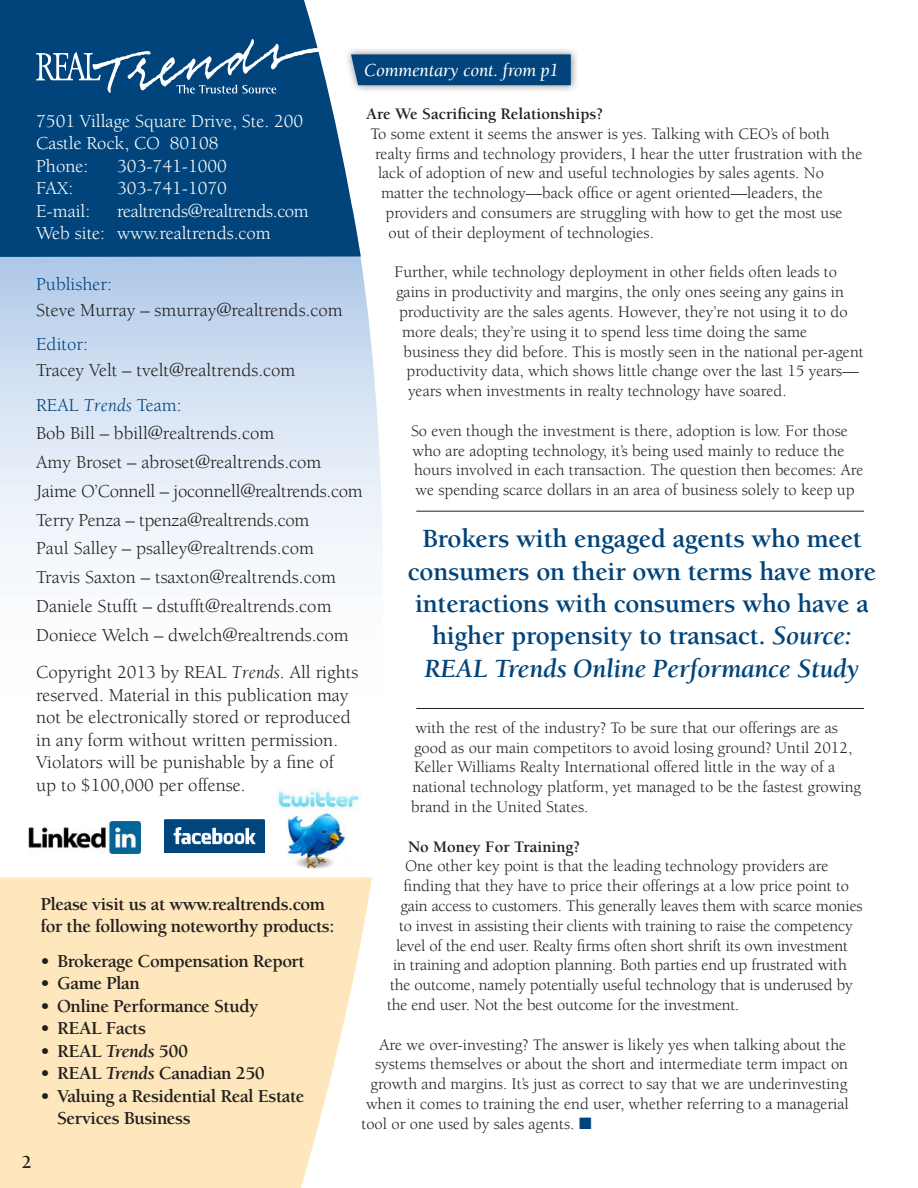
<style>
.page{position:relative;width:918px;height:1188px;background:#fff}
.page>*{position:absolute;margin:0;border:0;box-sizing:border-box;transform-origin:0 0}
.t1{font:700 27px/32.4px "Berkeley";letter-spacing:-.01em;color:#00447b;text-align:center}
.t2{font:18.75px/22.5px "Berkeley";color:#231f20}
.t3{font:700 18.75px/22.5px "Berkeley";letter-spacing:-.025em;color:#231f20}
.t4{font:18.75px "Berkeley";color:#fff}
.t5{font:18.75px "Berkeley";color:#00447b}
.t6{font:18.75px "Berkeley";letter-spacing:-.02em;color:#fff}
.t7{font:italic 18.75px "Berkeley";letter-spacing:-.01em;color:#fff}
.t8{font:16.5px/19.8px "Berkeley";color:#231f20}
.t9{font:700 16.5px "Berkeley";color:#231f20}
.s1{font-style:italic}
.s2{color:#00447b}
</style>
<div class="page">
<svg style="left:0;top:257px;width:382px;height:621px"></svg>
<div style="left:0;top:0;width:361px;height:257px;background:#00447b"></div>
<svg style="left:36px;top:39px;width:289px;height:55px;background:#2c6491"></svg>
<img style="left:164px;top:820px;width:101px;height:33px">
<img style="left:29px;top:822px;width:111px;height:32px">
<div style="left:343px;top:46px;width:236px;height:48px;background:#231f20;opacity:.55"></div>
<div style="left:351px;top:54px;width:220px;height:31px;background:#00447b"></div>
<img style="left:277px;top:788px;width:84px;height:84px">
<svg style="left:0;top:878px;width:372px;height:310px;background:#fee8c1"></svg>
<hr style="left:416px;top:511px;width:448px;height:1px;background:#231f20">
<hr style="left:416px;top:708px;width:448px;height:1px;background:#231f20">
<p class="t7" style="left:364px;top:60px;width:196px">Commentary cont. from p1</p>
<p class="t9" style="left:366px;top:105px;width:239px">Are We Sacrificing Relationships?</p>
<p class="t8" style="left:370px;top:124px;width:461px">To some extent it seems the answer is yes. Talking with CEO’s of both</p>
<p class="t8" style="left:375px;top:144px;width:489px">realty firms and technology providers, I hear the utter frustration with the</p>
<p class="t8" style="left:378px;top:164px;width:448px">lack of adoption of new and useful technologies by sales agents. No</p>
<p class="t8" style="left:381px;top:183px;width:443px">matter the technology—back office or agent oriented—leaders, the</p>
<p class="t8" style="left:386px;top:203px;width:459px">providers and consumers are struggling with how to get the most use</p>
<p class="t8" style="left:388px;top:223px;width:267px">out of their deployment of technologies.</p>
<p class="t8" style="left:394px;top:263px;width:444px">Further, while technology deployment in other fields often leads to</p>
<p class="t8" style="left:396px;top:282px;width:450px">gains in productivity and margins, the only ones seeing any gains in</p>
<p class="t8" style="left:399px;top:302px;width:450px">productivity are the sales agents. However, they’re not using it to do</p>
<p class="t8" style="left:402px;top:322px;width:407px">more deals; they’re using it to spend less time doing the same</p>
<p class="t8" style="left:404px;top:342px;width:462px">business they did before. This is mostly seen in the national per-agent</p>
<p class="t8" style="left:406px;top:362px;width:454px">productivity data, which shows little change over the last 15 years—</p>
<p class="t8" style="left:408px;top:381px;width:380px">years when investments in realty technology have soared.</p>
<p class="t8" style="left:411px;top:421px;width:454px">So even though the investment is there, adoption is low. For those who are adopting technology, it’s being used mainly to reduce the hours involved in each transaction. The question then becomes: Are we spending scarce dollars in an area of business solely to keep up</p>
<p class="t4" style="left:36px;top:111px;width:269px">7501 Village Square Drive, Ste. 200</p>
<p class="t4" style="left:36px;top:133px;width:184px">Castle Rock, CO 80108</p>
<p class="t4" style="left:36px;top:156px;width:54px">Phone:</p>
<p class="t4" style="left:117px;top:156px;width:111px">303-741-1000</p>
<p class="t4" style="left:36px;top:178px;width:38px">FAX:</p>
<p class="t4" style="left:117px;top:178px;width:111px">303-741-1070</p>
<p class="t4" style="left:36px;top:201px;width:56px">E-mail:</p>
<p class="t6" style="left:117px;top:201px;width:193px">realtrends@realtrends.com</p>
<p class="t4" style="left:36px;top:223px;width:236px">Web site: www.realtrends.com</p>
<p class="t5" style="left:36px;top:274px;width:77px">Publisher:</p>
<p class="t2" style="left:36px;top:299px;width:308px">Steve Murray – smurray@realtrends.com</p>
<p class="t5" style="left:36px;top:335px;width:53px">Editor:</p>
<p class="t2" style="left:36px;top:359px;width:261px">Tracey Velt – tvelt@realtrends.com</p>
<p class="t5" style="left:36px;top:395px;width:147px">REAL <span class="s1">Trends</span> Team:</p>
<p class="t2" style="left:36px;top:423px;width:240px">Bob Bill – bbill@realtrends.com</p>
<p class="t2" style="left:36px;top:451px;width:287px">Amy Broset – abroset@realtrends.com</p>
<p class="t2" style="left:36px;top:480px;width:328px">Jaime O’Connell – joconnell@realtrends.com</p>
<p class="t2" style="left:36px;top:509px;width:275px">Terry Penza – tpenza@realtrends.com</p>
<p class="t2" style="left:36px;top:538px;width:279px">Paul Salley – psalley@realtrends.com</p>
<p class="t2" style="left:36px;top:566px;width:301px">Travis Saxton – tsaxton@realtrends.com</p>
<p class="t2" style="left:36px;top:595px;width:297px">Daniele Stufft – dstufft@realtrends.com</p>
<p class="t2" style="left:36px;top:624px;width:314px">Doniece Welch – dwelch@realtrends.com</p>
<p class="t2" style="left:36px;top:662px;width:324px">Copyright 2013 by REAL <span class="s1">Trends</span>. All rights reserved. Material in this publication may not be electronically stored or reproduced in any form without written permission.<br>Violators will be punishable by a fine of up to $100,000 per offense.</p>
<p class="t1" style="left:408px;top:523px;width:470px">Brokers with engaged agents who meet consumers on their own terms have more interactions with consumers who have a higher propensity to transact. <span class="s1">Source:<br>REAL Trends Online Performance Study</span></p>
<p class="t8" style="left:411px;top:718px;width:452px">with the rest of the industry? To be sure that our offerings are as good as our main competitors to avoid losing ground? Until 2012, Keller Williams Realty International offered little in the way of a national technology platform, yet managed to be the fastest growing brand in the United States.</p>
<p class="t9" style="left:408px;top:838px;width:174px">No Money For Training?</p>
<p class="t8" style="left:405px;top:857px;width:425px">One other key point is that the leading technology providers are</p>
<p class="t8" style="left:404px;top:876px;width:447px">finding that they have to price their offerings at a low price point to</p>
<p class="t8" style="left:400px;top:896px;width:464px">gain access to customers. This generally leaves them with scarce monies</p>
<p class="t8" style="left:399px;top:916px;width:455px">to invest in assisting their clients with training to raise the competency</p>
<p class="t8" style="left:396px;top:936px;width:454px">level of the end user. Realty firms often short shrift its own investment</p>
<p class="t8" style="left:393px;top:956px;width:455px">in training and adoption planning. Both parties end up frustrated with</p>
<p class="t8" style="left:390px;top:975px;width:464px">the outcome, namely potentially useful technology that is underused by</p>
<p class="t8" style="left:387px;top:995px;width:354px">the end user. Not the best outcome for the investment.</p>
<p class="t8" style="left:380px;top:1035px;width:468px">Are we over-investing? The answer is likely yes when talking about the</p>
<p class="t8" style="left:375px;top:1055px;width:475px">systems themselves or about the short and intermediate term impact on</p>
<p class="t8" style="left:370px;top:1074px;width:478px">growth and margins. It’s just as correct to say that we are underinvesting</p>
<p class="t8" style="left:366px;top:1094px;width:484px">when it comes to training the end user, whether referring to a managerial</p>
<p class="t8" style="left:362px;top:1114px;width:232px">tool or one used by sales agents. <span class="s2">■</span></p>
<p class="t3" style="left:41px;top:893px;width:295px">Please visit us at www.realtrends.com for the following noteworthy products:</p>
<p class="t3" style="left:41px;top:950px;width:266px">• Brokerage Compensation Report</p>
<p class="t3" style="left:41px;top:972px;width:101px">• Game Plan</p>
<p class="t3" style="left:41px;top:995px;width:220px">• Online Performance Study</p>
<p class="t3" style="left:41px;top:1017px;width:107px">• REAL Facts</p>
<p class="t3" style="left:41px;top:1040px;width:149px">• REAL <span class="s1">Trends</span> 500</p>
<p class="t3" style="left:41px;top:1062px;width:226px">• REAL <span class="s1">Trends</span> Canadian 250</p>
<p class="t3" style="left:41px;top:1085px;width:265px">• Valuing a Residential Real Estate</p>
<p class="t3" style="left:57px;top:1107px;width:135px">Services Business</p>
<p class="t3" style="left:22px;top:1151px;width:12px">2</p>
</div>
